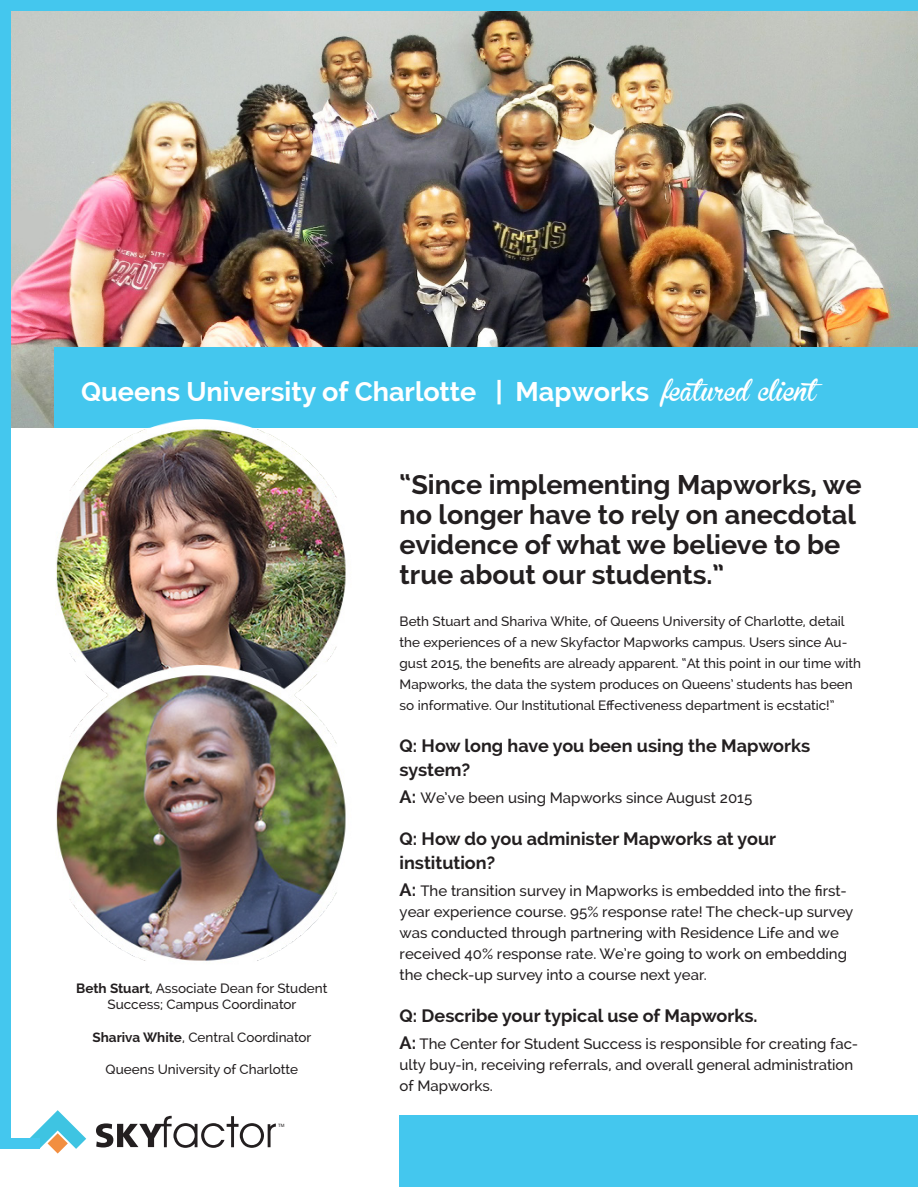
<style>
.page{position:relative;width:918px;height:1188px;background:#fff}
.page>*{position:absolute;margin:0;border:0;box-sizing:border-box;transform-origin:0 0}
.t1{font:700 27px/30px "Raleway";color:#231f20}
.t2{font:700 27px "Raleway";color:#fff}
.t3{font:700 18px/24px "Raleway";color:#231f20}
.t4{font:500 15px/21px "Raleway";color:#231f20}
.t5{font:500 13.5px/21px "Raleway";color:#231f20}
.t6{font:4.5px "Arial";color:#231f20}
.s1{font-family:"Brannboll Ny Personal Use Only";font-weight:400;font-size:30px}
.s2{font-weight:700}
.s3{font-weight:700;font-size:18px}
</style>
<div class="page">
<img style="left:11px;top:11px;width:907px;height:416px">
<div style="left:54px;top:347px;width:864px;height:81px;background:#44c7ee"></div>
<svg style="left:96px;top:1116px;width:180px;height:32px"></svg>
<svg style="left:30px;top:1110px;width:56px;height:44px"></svg>
<img style="left:41px;top:413px;width:305px;height:548px">
<div style="left:0;top:0;width:918px;height:11px;background:#44c7ee"></div>
<div style="left:0;top:5px;width:11px;height:1134px;background:#44c7ee"></div>
<div style="left:0;top:1138px;width:39px;height:11px;background:#44c7ee"></div>
<div style="left:400px;top:1115px;width:518px;height:71px;background:#44c7ee"></div>
<p class="t2" style="left:81px;top:376px;width:737px">Queens University of Charlotte | Mapworks <span class="s1">featured client</span></p>
<p class="t5" style="left:76px;top:980px;width:253px;line-height:16.2px;text-align:center"><span class="s2">Beth Stuart</span>, Associate Dean for Student<br>Success; Campus Coordinator</p>
<p class="t5" style="left:92px;top:1027px;width:221px"><span class="s2">Shariva White</span>, Central Coordinator</p>
<p class="t5" style="left:106px;top:1059px;width:194px">Queens University of Charlotte</p>
<p class="t6" style="left:278px;top:1122px;width:8px">TM</p>
<p class="t1" style="left:400px;top:469px;width:464px">“Since implementing Mapworks, we no longer have to rely on anecdotal evidence of what we believe to be true about our students.”</p>
<p class="t5" style="left:400px;top:610px;width:463px">Beth Stuart and Shariva White, of Queens University of Charlotte, detail the experiences of a new Skyfactor Mapworks campus. Users since Au&shy;gust 2015, the benefits are already apparent. “At this point in our time with Mapworks, the data the system produces on Queens’ students has been so informative. Our Institutional Effectiveness department is ecstatic!”</p>
<p class="t3" style="left:400px;top:733px;width:412px">Q: How long have you been using the Mapworks system?</p>
<p class="t4" style="left:400px;top:787px;width:354px"><span class="s3">A:</span> We’ve been using Mapworks since August 2015</p>
<p class="t3" style="left:400px;top:826px;width:378px">Q: How do you administer Mapworks at your institution?</p>
<p class="t4" style="left:400px;top:880px;width:455px"><span class="s3">A:</span> The transition survey in Mapworks is embedded into the first&shy;year experience course. 95% response rate! The check-up survey was conducted through partnering with Residence Life and we received 40% response rate. We’re going to work on embedding the check-up survey into a course next year.</p>
<p class="t3" style="left:400px;top:1003px;width:360px">Q: Describe your typical use of Mapworks.</p>
<p class="t4" style="left:400px;top:1033px;width:460px"><span class="s3">A:</span> The Center for Student Success is responsible for creating fac&shy;ulty buy-in, receiving referrals, and overall general administration of Mapworks.</p>
</div>
